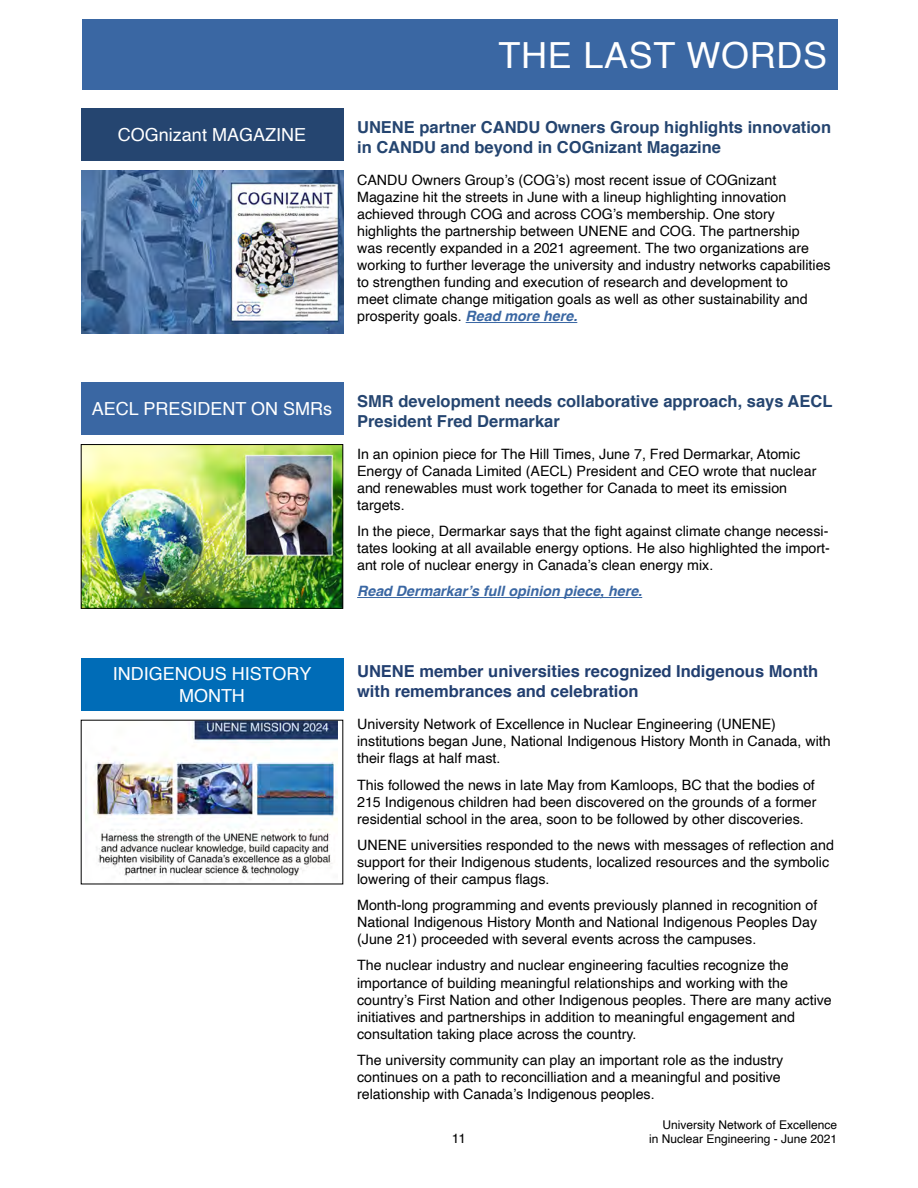
<style>
.page{position:relative;width:918px;height:1188px;background:#fff}
.page>*{position:absolute;margin:0;border:0;box-sizing:border-box;transform-origin:0 0}
.t1{font:36px "Helvetica";letter-spacing:.02em;color:#fff}
.t2{font:18px/21.6px "Helvetica";color:#fff;text-align:center}
.t3{font:700 16.5px/19.8px "Helvetica";color:#254570}
.t4{font:700 16.5px/19.8px "Helvetica";color:#223f70}
.t5{font:14.25px/17.1px "Helvetica";color:#000}
.t6{font:italic 700 14.25px "Helvetica";color:#3a67a3}
.t7{font:13.5px "Helvetica";color:#000}
.t8{font:12px "Helvetica";color:#000}
.s1{font-weight:700;font-style:italic;color:#3a67a3}
</style>
<div class="page">
<div style="left:82px;top:20px;width:756px;height:70px;background:#3a67a3"></div>
<div style="left:81px;top:108px;width:262px;height:52px;background:#254570"></div>
<div style="left:81px;top:658px;width:262px;height:52px;background:#006cb7"></div>
<hr style="left:466px;top:322px;width:111px;height:1px;background:#3a67a3">
<img style="left:81px;top:170px;width:262px;height:164px">
<img style="left:86px;top:722px;width:252px;height:158px">
<div style="left:81px;top:382px;width:262px;height:53px;background:#3a67a3"></div>
<hr style="left:357px;top:597px;width:285px;height:1px;background:#3a67a3">
<img style="left:83px;top:446px;width:258px;height:161px">
<div style="left:81px;top:444px;width:262px;height:165px;border:1px solid #000"></div>
<p class="t2" style="left:118px;top:124px;width:190px">COGnizant MAGAZINE</p>
<h1 class="t1" style="left:498px;top:28px;width:330px">THE LAST WORDS</h1>
<p class="t3" style="left:357px;top:117px;width:475px">UNENE partner CANDU Owners Group highlights innovation in CANDU and beyond in COGnizant Magazine</p>
<p class="t5" style="left:357px;top:172px;width:475px">CANDU Owners Group’s (COG’s) most recent issue of COGnizant Magazine hit the streets in June with a lineup highlighting innovation achieved through COG and across COG’s membership. One story highlights the partnership between UNENE and COG. The partnership<br>was recently expanded in a 2021 agreement. The two organizations are working to further leverage the university and industry networks capabilities to strengthen funding and execution of research and development to<br>meet climate change mitigation goals as well as other sustainability and prosperity goals. <span class="s1">Read more here.</span></p>
<p class="t2" style="left:92px;top:399px;width:242px">AECL PRESIDENT ON SMRs</p>
<p class="t3" style="left:357px;top:391px;width:477px">SMR development needs collaborative approach, says AECL<br>President Fred Dermarkar</p>
<p class="t5" style="left:357px;top:446px;width:461px">In an opinion piece for The Hill Times, June 7, Fred Dermarkar, Atomic Energy of Canada Limited (AECL) President and CEO wrote that nuclear and renewables must work together for Canada to meet its emission targets.</p>
<p class="t5" style="left:357px;top:523px;width:474px;text-align:justify">In the piece, Dermarkar says that the fight against climate change necessi&shy;tates looking at all available energy options. He also highlighted the import&shy;ant role of nuclear energy in Canada’s clean energy mix.</p>
<p class="t6" style="left:357px;top:580px;width:287px">Read Dermarkar’s full opinion piece, here.</p>
<p class="t2" style="left:113px;top:663px;width:200px">INDIGENOUS HISTORY<br>MONTH</p>
<p class="t4" style="left:357px;top:662px;width:463px">UNENE member universities recognized Indigenous Month with remembrances and celebration</p>
<p class="t5" style="left:357px;top:716px;width:475px">University Network of Excellence in Nuclear Engineering (UNENE) institutions began June, National Indigenous History Month in Canada, with their flags at half mast.</p>
<p class="t5" style="left:357px;top:776px;width:461px;text-align:justify">This followed the news in late May from Kamloops, BC that the bodies of 215 Indigenous children had been discovered on the grounds of a former residential school in the area, soon to be followed by other discoveries.</p>
<p class="t5" style="left:357px;top:837px;width:478px">UNENE universities responded to the news with messages of reflection and support for their Indigenous students, localized resources and the symbolic lowering of their campus flags.</p>
<p class="t5" style="left:357px;top:897px;width:462px;text-align:justify">Month-long programming and events previously planned in recognition of National Indigenous History Month and National Indigenous Peoples Day (June 21) proceeded with several events across the campuses.</p>
<p class="t5" style="left:357px;top:957px;width:476px">The nuclear industry and nuclear engineering faculties recognize the importance of building meaningful relationships and working with the country’s First Nation and other Indigenous peoples. There are many active initiatives and partnerships in addition to meaningful engagement and consultation taking place across the country.</p>
<p class="t5" style="left:357px;top:1052px;width:428px">The university community can play an important role as the industry continues on a path to reconcilliation and a meaningful and positive relationship with Canada’s Indigenous peoples.</p>
<p class="t8" style="left:662px;top:1115px;width:176px">University Network of Excellence</p>
<p class="t7" style="left:452px;top:1128px;width:16px">11</p>
<p class="t8" style="left:649px;top:1130px;width:190px">in Nuclear Engineering - June 2021</p>
</div>
